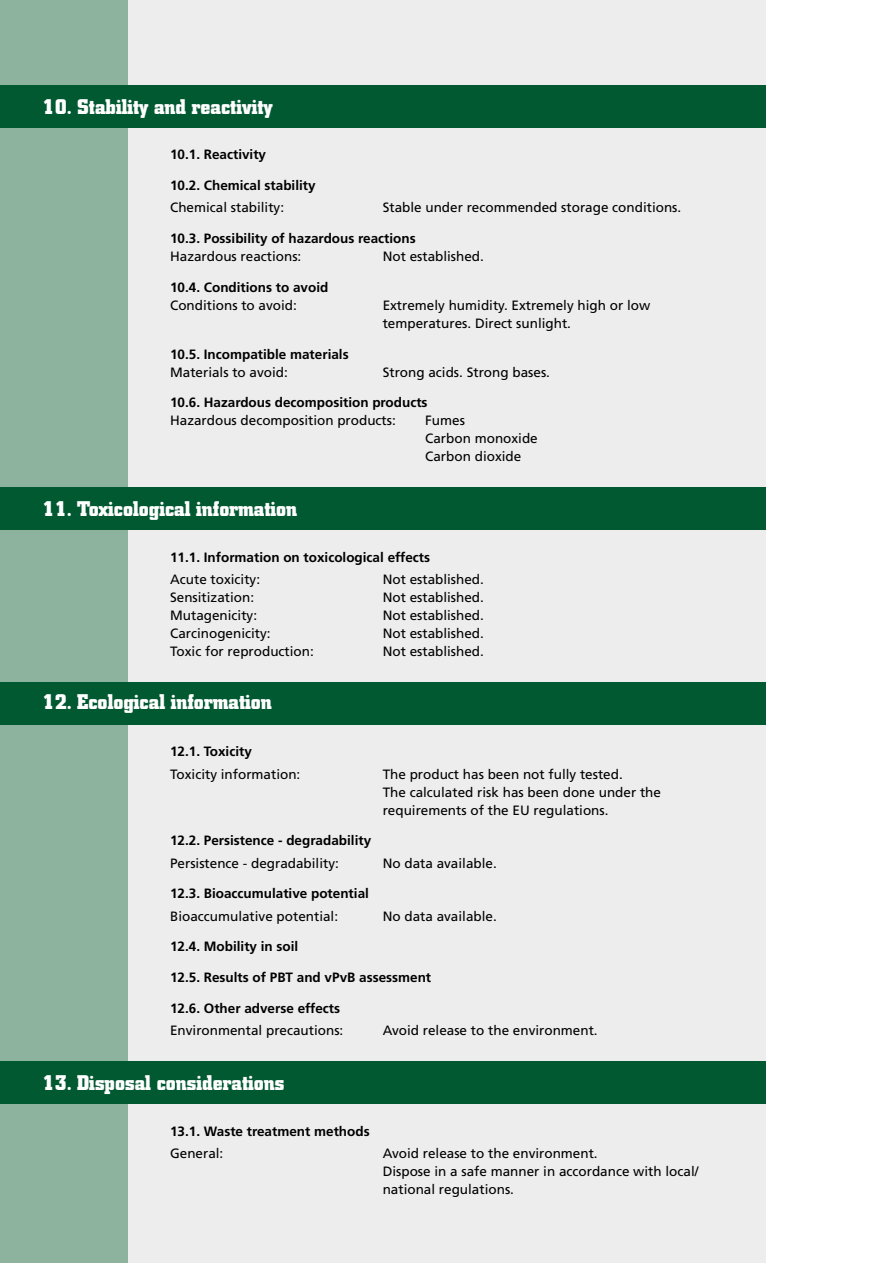
<style>
.page{position:relative;width:893px;height:1263px;background:#fff}
.page>*{position:absolute;margin:0;border:0;box-sizing:border-box;transform-origin:0 0}
.t1{font:700 21px "City";color:#fff}
.t2{font:13.5px/18px "Frutiger";color:#000}
.t3{font:700 13.5px "Frutiger";color:#000}
</style>
<div class="page">
<div style="left:0;top:0;width:765px;height:1263px;background:#ededed"></div>
<div style="left:0;top:0;width:128px;height:1263px;background:#8db39e"></div>
<div style="left:0;top:85px;width:765px;height:43px;background:#005931"></div>
<div style="left:0;top:487px;width:765px;height:43px;background:#005931"></div>
<div style="left:0;top:682px;width:765px;height:43px;background:#005931"></div>
<div style="left:0;top:1061px;width:765px;height:43px;background:#005931"></div>
<h1 class="t1" style="left:43px;top:95px;width:232px">10. Stability and reactivity</h1>
<p class="t3" style="left:170px;top:147px;width:98px">10.1. Reactivity</p>
<p class="t3" style="left:170px;top:177px;width:147px">10.2. Chemical stability</p>
<p class="t2" style="left:170px;top:199px;width:116px">Chemical stability:</p>
<p class="t2" style="left:383px;top:199px;width:300px">Stable under recommended storage conditions.</p>
<p class="t3" style="left:170px;top:230px;width:247px">10.3. Possibility of hazardous reactions</p>
<p class="t2" style="left:170px;top:247px;width:133px">Hazardous reactions:</p>
<p class="t2" style="left:383px;top:247px;width:103px">Not established.</p>
<p class="t3" style="left:170px;top:279px;width:160px">10.4. Conditions to avoid</p>
<p class="t2" style="left:170px;top:296px;width:128px">Conditions to avoid:</p>
<p class="t2" style="left:383px;top:296px;width:269px">Extremely humidity. Extremely high or low temperatures. Direct sunlight.</p>
<p class="t3" style="left:170px;top:346px;width:180px">10.5. Incompatible materials</p>
<p class="t2" style="left:170px;top:363px;width:119px">Materials to avoid:</p>
<p class="t2" style="left:383px;top:363px;width:169px">Strong acids. Strong bases.</p>
<p class="t3" style="left:170px;top:395px;width:259px">10.6. Hazardous decomposition products</p>
<p class="t2" style="left:170px;top:412px;width:227px">Hazardous decomposition products:</p>
<p class="t2" style="left:425px;top:412px;width:114px">Fumes<br>Carbon monoxide<br>Carbon dioxide</p>
<h1 class="t1" style="left:43px;top:497px;width:256px">11. Toxicological information</h1>
<p class="t3" style="left:170px;top:549px;width:262px">11.1. Information on toxicological effects</p>
<p class="t2" style="left:170px;top:570px;width:92px">Acute toxicity:</p>
<p class="t2" style="left:383px;top:570px;width:103px">Not established.</p>
<p class="t2" style="left:170px;top:588px;width:86px">Sensitization:</p>
<p class="t2" style="left:383px;top:588px;width:103px">Not established.</p>
<p class="t2" style="left:170px;top:606px;width:89px">Mutagenicity:</p>
<p class="t2" style="left:383px;top:606px;width:103px">Not established.</p>
<p class="t2" style="left:170px;top:624px;width:102px">Carcinogenicity:</p>
<p class="t2" style="left:383px;top:624px;width:103px">Not established.</p>
<p class="t2" style="left:170px;top:642px;width:145px">Toxic for reproduction:</p>
<p class="t2" style="left:383px;top:642px;width:103px">Not established.</p>
<h1 class="t1" style="left:43px;top:690px;width:231px">12. Ecological information</h1>
<p class="t3" style="left:170px;top:744px;width:83px">12.1. Toxicity</p>
<p class="t2" style="left:170px;top:765px;width:132px">Toxicity information:</p>
<p class="t2" style="left:383px;top:765px;width:280px">The product has been not fully tested.<br>The calculated risk has been done under the requirements of the EU regulations.</p>
<p class="t3" style="left:170px;top:833px;width:203px">12.2. Persistence - degradability</p>
<p class="t2" style="left:170px;top:854px;width:170px">Persistence - degradability:</p>
<p class="t2" style="left:383px;top:854px;width:116px">No data available.</p>
<p class="t3" style="left:170px;top:886px;width:200px">12.3. Bioaccumulative potential</p>
<p class="t2" style="left:170px;top:907px;width:170px">Bioaccumulative potential:</p>
<p class="t2" style="left:383px;top:907px;width:116px">No data available.</p>
<p class="t3" style="left:170px;top:939px;width:130px">12.4. Mobility in soil</p>
<p class="t3" style="left:170px;top:969px;width:263px">12.5. Results of PBT and vPvB assessment</p>
<p class="t3" style="left:170px;top:1000px;width:172px">12.6. Other adverse effects</p>
<p class="t2" style="left:170px;top:1021px;width:175px">Environmental precautions:</p>
<p class="t2" style="left:383px;top:1021px;width:216px">Avoid release to the environment.</p>
<h1 class="t1" style="left:43px;top:1071px;width:243px">13. Disposal considerations</h1>
<p class="t3" style="left:170px;top:1123px;width:201px">13.1. Waste treatment methods</p>
<p class="t2" style="left:170px;top:1144px;width:55px">General:</p>
<p class="t2" style="left:383px;top:1144px;width:317px">Avoid release to the environment.<br>Dispose in a safe manner in accordance with local/ national regulations.</p>
</div>
